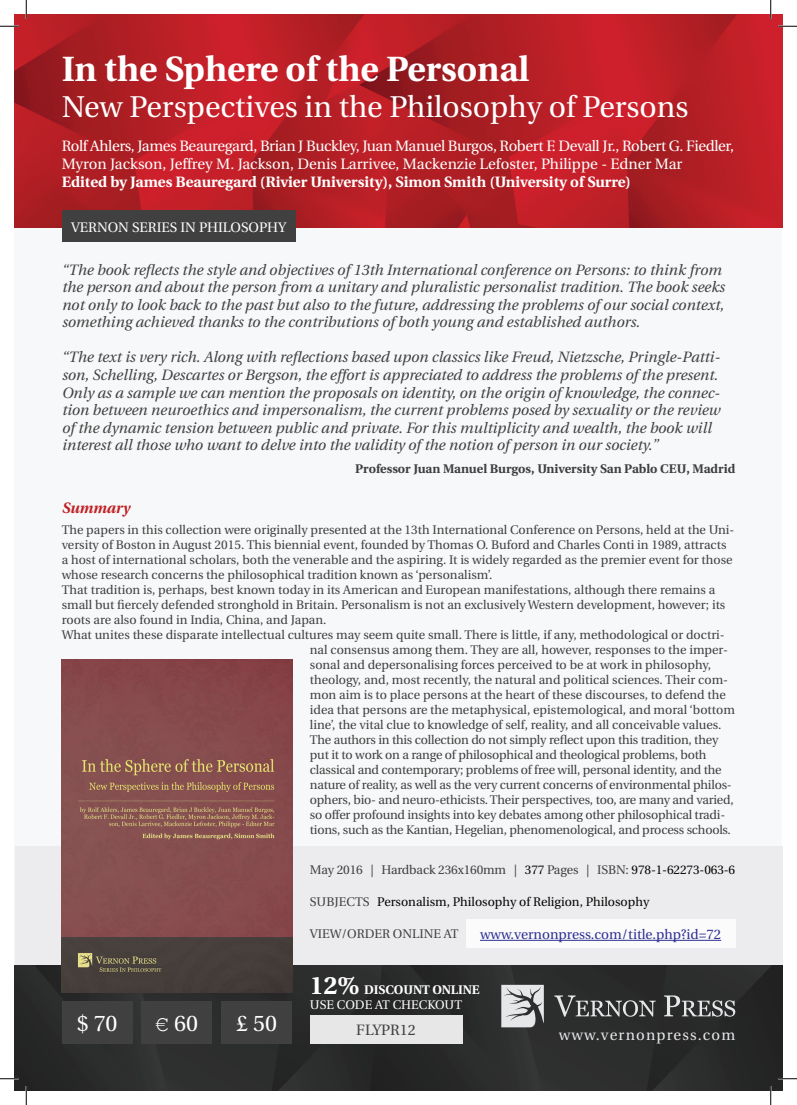
<style>
.page{position:relative;width:797px;height:1105px;background:#fff}
.page>*{position:absolute;margin:0;border:0;box-sizing:border-box;transform-origin:0 0}
.t1{font:700 35px "Utopia";color:#fff}
.t2{font:30px "Utopia";color:#fff}
.t3{font:22.5px "Utopia";color:#fff}
.t4{font:italic 15px/17.5px "Utopia";color:#404040}
.t5{font:15px/18px "Utopia";letter-spacing:-.025em;color:#fff}
.t6{font:700 15px "Utopia";color:#fff}
.t7{font:15px "Utopia";letter-spacing:.08em;color:#e6e7e9}
.t8{font:15px "Utopia";color:#404040}
.t9{font:italic 700 15px "Utopia";color:#c02025}
.t10{font:13.75px "Utopia";color:#2e3092}
.t11{font:13.75px "Utopia";color:#fff}
.t12{font:12.5px "Utopia";color:#404040}
.t13{font:700 12.5px "Utopia";color:#3e3e3f}
.t14{font:12.5px "Utopia";color:#040503}
.t15{font:12.5px/15px "Utopia";color:#fff}
.s1{color:#040503}
.s2{font-weight:700;font-size:25px}
.s3{font-weight:700}
.s4{font-family:"Courier New"}
</style>
<div class="page">
<div style="left:15px;top:15px;width:767px;height:1075px;background:#f7f8f9"></div>
<img style="left:15px;top:15px;width:767px;height:213px">
<img style="left:15px;top:965px;width:767px;height:125px">
<svg style="left:554px;top:995px;width:101px;height:22px;background:#575858"></svg>
<svg style="left:664px;top:995px;width:71px;height:22px;background:#5f6060"></svg>
<svg style="left:501px;top:985px;width:43px;height:42px;background:#bcbdbe"></svg>
<div style="left:15px;top:847px;width:767px;height:118px;background:#ececee"></div>
<div style="left:62px;top:1001px;width:71px;height:42px;background:#404040"></div>
<div style="left:141px;top:1001px;width:71px;height:42px;background:#404040"></div>
<div style="left:221px;top:1001px;width:71px;height:42px;background:#404040"></div>
<div style="left:310px;top:1015px;width:152px;height:28px;background:#e6e7e6"></div>
<div style="left:466px;top:919px;width:269px;height:29px;background:#fbfbfc"></div>
<hr style="left:480px;top:940px;width:241px;height:1px;background:#2e3092">
<div style="left:62px;top:211px;width:234px;height:31px;background:#404040"></div>
<img style="left:62px;top:659px;width:230px;height:333px">
<svg style="left:0;top:25px;width:19px;height:2px"></svg>
<svg style="left:778px;top:25px;width:19px;height:2px"></svg>
<svg style="left:0;top:1078px;width:19px;height:1px"></svg>
<svg style="left:778px;top:1078px;width:19px;height:1px"></svg>
<svg style="left:25px;top:0;width:2px;height:19px"></svg>
<svg style="left:25px;top:1086px;width:2px;height:19px"></svg>
<svg style="left:770px;top:0;width:1px;height:19px"></svg>
<svg style="left:770px;top:1086px;width:1px;height:19px"></svg>
<h1 class="t1" style="left:62px;top:49px;width:469px">In the Sphere of the Personal</h1>
<h2 class="t2" style="left:62px;top:90px;width:628px">New Perspectives in the Philosophy of Persons</h2>
<p class="t5" style="left:62px;top:137px;width:674px">Rolf Ahlers, James Beauregard, Brian J Buckley, Juan Manuel Burgos, Robert F. Devall Jr., Robert G. Fiedler,<br>Myron Jackson, Jeffrey M. Jackson, Denis Larrivee, Mackenzie Lefoster, Philippe - Edner Mar</p>
<p class="t6" style="left:62px;top:173px;width:571px">Edited by James Beauregard (Rivier University), Simon Smith (University of Surre)</p>
<p class="t11" style="left:71px;top:220px;width:216px">VERNON SERIES IN PHILOSOPHY</p>
<p class="t4" style="left:62px;top:261px;width:664px">“The book reflects the style and objectives of 13th International conference on Persons: to think from the person and about the person from a unitary and pluralistic personalist tradition. The book seeks not only to look back to the past but also to the future, addressing the problems of our social context, something achieved thanks to the contributions of both young and established authors.</p>
<p class="t4" style="left:62px;top:349px;width:659px">“The text is very rich. Along with reflections based upon classics like Freud, Nietzsche, Pringle-Patti&shy;son, Schelling, Descartes or Bergson, the effort is appreciated to address the problems of the present.<br>Only as a sample we can mention the proposals on identity, on the origin of knowledge, the connec&shy;tion between neuroethics and impersonalism, the current problems posed by sexuality or the review of the dynamic tension between public and private. For this multiplicity and wealth, the book will interest all those who want to delve into the validity of the notion of person in our society.”</p>
<p class="t13" style="left:355px;top:461px;width:381px">Professor Juan Manuel Burgos, University San Pablo CEU, Madrid</p>
<p class="t9" style="left:62px;top:499px;width:70px">Summary</p>
<p class="t12" style="left:62px;top:523px;width:674px">The papers in this collection were originally presented at the 13th International Conference on Persons, held at the Uni-</p>
<p class="t12" style="left:62px;top:538px;width:666px">versity of Boston in August 2015. This biennial event, founded by Thomas O. Buford and Charles Conti in 1989, attracts</p>
<p class="t12" style="left:62px;top:553px;width:672px">a host of international scholars, both the venerable and the aspiring. It is widely regarded as the premier event for those</p>
<p class="t12" style="left:62px;top:568px;width:432px">whose research concerns the philosophical tradition known as ‘personalism’.</p>
<p class="t12" style="left:62px;top:583px;width:655px">That tradition is, perhaps, best known today in its American and European manifestations, although there remains a</p>
<p class="t12" style="left:62px;top:598px;width:665px">small but fiercely defended stronghold in Britain. Personalism is not an exclusively Western development, however; its</p>
<p class="t12" style="left:62px;top:613px;width:266px">roots are also found in India, China, and Japan.</p>
<p class="t12" style="left:62px;top:628px;width:664px">What unites these disparate intellectual cultures may seem quite small. There is little, if any, methodological or doctri-</p>
<p class="t12" style="left:310px;top:643px;width:420px">nal consensus among them. They are all, however, responses to the imper-</p>
<p class="t12" style="left:310px;top:658px;width:403px">sonal and depersonalising forces perceived to be at work in philosophy,</p>
<p class="t12" style="left:310px;top:673px;width:420px">theology, and, most recently, the natural and political sciences. Their com-</p>
<p class="t12" style="left:310px;top:688px;width:417px">mon aim is to place persons at the heart of these discourses, to defend the</p>
<p class="t12" style="left:310px;top:703px;width:426px">idea that persons are the metaphysical, epistemological, and moral ‘bottom</p>
<p class="t12" style="left:310px;top:718px;width:413px">line’, the vital clue to knowledge of self, reality, and all conceivable values.</p>
<p class="t12" style="left:310px;top:733px;width:410px">The authors in this collection do not simply reflect upon this tradition, they</p>
<p class="t12" style="left:310px;top:748px;width:398px">put it to work on a range of philosophical and theological problems, both</p>
<p class="t12" style="left:310px;top:763px;width:413px">classical and contemporary; problems of free will, personal identity, and the</p>
<p class="t12" style="left:310px;top:778px;width:423px">nature of reality, as well as the very current concerns of environmental philos-</p>
<p class="t12" style="left:310px;top:793px;width:425px">ophers, bio- and neuro-ethicists. Their perspectives, too, are many and varied,</p>
<p class="t12" style="left:310px;top:808px;width:417px">so offer profound insights into key debates among other philosophical tradi-</p>
<p class="t12" style="left:310px;top:823px;width:422px">tions, such as the Kantian, Hegelian, phenomenological, and process schools.</p>
<p class="t12" style="left:310px;top:863px;width:427px">May 2016 | Hardback 236x160mm | <span class="s1">377</span> Pages | ISBN: <span class="s1">978-1-62273-063-6</span></p>
<p class="t14" style="left:377px;top:895px;width:274px">Personalism, Philosophy of Religion, Philosophy</p>
<p class="t12" style="left:310px;top:895px;width:61px">SUBJECTS</p>
<p class="t10" style="left:480px;top:927px;width:242px">www.vernonpress.com/title.php?id=72</p>
<p class="t12" style="left:310px;top:927px;width:150px">VIEW/ORDER ONLINE AT</p>
<p class="t15" style="left:310px;top:983px;width:171px"><span class="s2">12%</span> <span class="s3">DISCOUNT ONLINE<br></span>USE CODE AT CHECKOUT</p>
<h3 class="t3" style="left:77px;top:1011px;width:42px">$ 70</h3>
<h3 class="t3" style="left:156px;top:1011px;width:44px"><span class="s4">€</span> 60</h3>
<h3 class="t3" style="left:236px;top:1011px;width:42px">£ 50</h3>
<p class="t8" style="left:356px;top:1022px;width:61px">FLYPR12</p>
<p class="t7" style="left:559px;top:1026px;width:178px">www.vernonpress.com</p>
</div>
